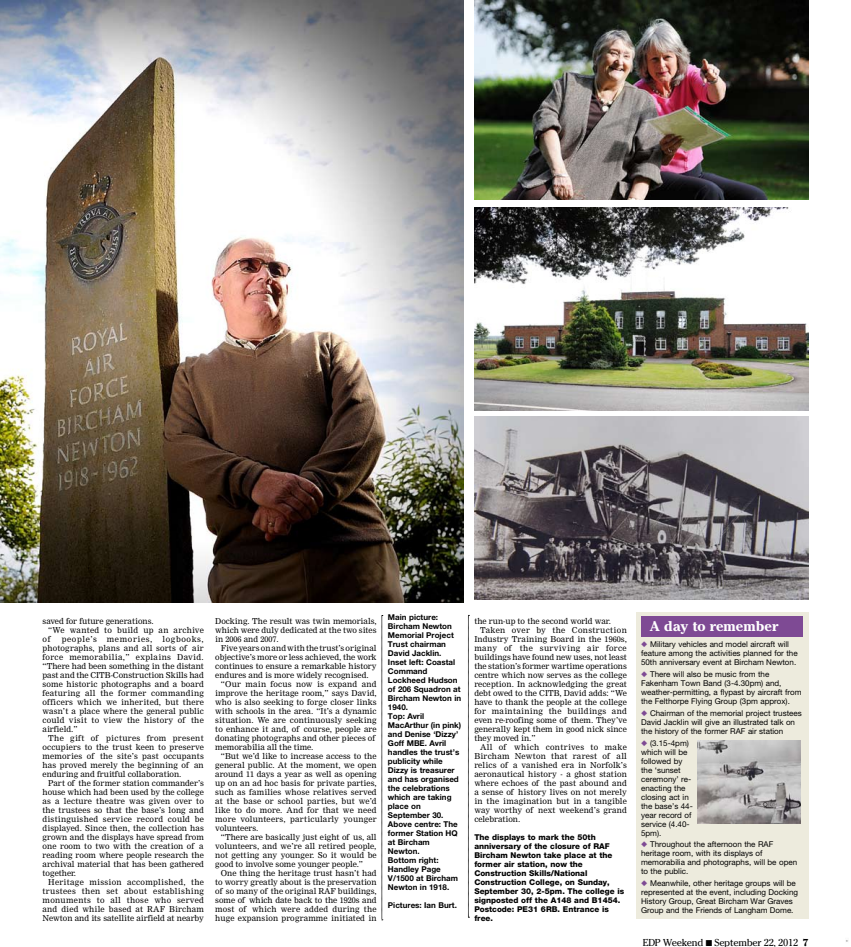
<style>
.page{position:relative;width:851px;height:947px;background:#fff}
.page>*{position:absolute;margin:0;border:0;box-sizing:border-box;transform-origin:0 0}
.t1{font:700 14px "Cheltenham";color:#fff}
.t2{font:10px "Cheltenham";letter-spacing:-.025em;color:#000}
.t3{font:8px/9px "Nimrod";color:#000;text-align:justify}
.t4{font:8px/9px "Helvetica Neue";color:#000}
.t5{font:700 8px/9px "Helvetica Neue";color:#000}
.t6{font:800 8px/9px "Helvetica Neue";color:#000}
.t7{font:8px "Nimrod";letter-spacing:.02em;color:#000}
.t8{font:8px "Nimrod";letter-spacing:.045em;color:#000}
.t9{font:8px "Nimrod";letter-spacing:.025em;color:#000}
.t10{font:8px "Nimrod";letter-spacing:.03em;color:#000}
.t11{font:8px "Nimrod";letter-spacing:.035em;color:#000}
.s1{color:#7e4a94}
</style>
<div class="page">
<svg style="left:381px;top:615px;width:2px;height:305px"></svg>
<svg style="left:468px;top:615px;width:1px;height:303px"></svg>
<img style="left:0;top:0;width:463px;height:602px">
<img style="left:474px;top:0;width:334px;height:199px">
<img style="left:474px;top:208px;width:334px;height:202px">
<div style="left:635px;top:612px;width:173px;height:306px;background:#edebdd"></div>
<div style="left:641px;top:616px;width:161px;height:20px;background:#7e4a94"></div>
<img style="left:474px;top:416px;width:334px;height:183px">
<img style="left:697px;top:740px;width:103px;height:83px">
<p class="t3" style="left:43px;top:616px;width:112px">saved for future generations.</p>
<p class="t10" style="left:48px;top:625px;width:157px">“We wanted to build up an archive</p>
<p class="t3" style="left:43px;top:634px;width:9px">of</p>
<p class="t3" style="left:43px;top:634px;width:163px;text-indent:19px">people’s memories, logbooks, photographs, plans and all sorts of air force memorabilia,” explains David. “There had been something in the distant past and the CITB-Construction Skills had some historic photographs and a board featuring all the former commanding officers which we inherited, but there wasn’t a place where the general public could visit to view the history of the airfield.”</p>
<p class="t3" style="left:43px;top:733px;width:163px;text-indent:6px">The gift of pictures from present occupiers to the trust keen to preserve memories of the site’s past occupants has proved merely the beginning of an enduring and fruitful collaboration.</p>
<p class="t3" style="left:43px;top:778px;width:163px;text-indent:6px">Part of the former station commander’s house which had been used by the college as a lecture theatre was given over to the trustees so that the base’s long and distinguished service record could be displayed. Since then, the collection has grown and the displays have spread from one room to two with the creation of a reading room where people research the archival material that has been gathered together.</p>
<p class="t3" style="left:43px;top:877px;width:163px;text-indent:6px">Heritage mission accomplished, the trustees then set about establishing monuments to all those who served and died while based at RAF Bircham Newton and its satellite airfield at nearby</p>
<p class="t3" style="left:215px;top:616px;width:163px">Docking. The result was twin memorials, which were duly dedicated at the two sites in 2006 and 2007.</p>
<p class="t3" style="left:221px;top:643px;width:157px">Five years on and with the trust’s original</p>
<p class="t3" style="left:215px;top:652px;width:163px">objective’s more or less achieved, the work</p>
<p class="t3" style="left:215px;top:661px;width:163px">continues to ensure a remarkable history</p>
<p class="t3" style="left:215px;top:670px;width:155px">endures and is more widely recognised.</p>
<p class="t9" style="left:221px;top:679px;width:157px">“Our main focus now is expand and</p>
<p class="t3" style="left:215px;top:688px;width:163px">improve the heritage room,” says David,</p>
<p class="t3" style="left:215px;top:697px;width:163px">who is also seeking to forge closer links</p>
<p class="t3" style="left:215px;top:706px;width:163px">with schools in the area. “It’s a dynamic</p>
<p class="t3" style="left:215px;top:715px;width:163px">situation. We are continuously seeking</p>
<p class="t3" style="left:215px;top:724px;width:163px">to enhance it and, of course, people are</p>
<p class="t3" style="left:215px;top:733px;width:161px">donating photographs and other pieces of</p>
<p class="t3" style="left:215px;top:742px;width:100px">memorabilia all the time.</p>
<p class="t3" style="left:221px;top:751px;width:157px">“But we’d like to increase access to the</p>
<p class="t3" style="left:215px;top:760px;width:163px">general public. At the moment, we open</p>
<p class="t3" style="left:215px;top:769px;width:163px">around 11 days a year as well as opening</p>
<p class="t3" style="left:215px;top:778px;width:163px">up on an ad hoc basis for private parties,</p>
<p class="t3" style="left:215px;top:787px;width:163px">such as families whose relatives served</p>
<p class="t7" style="left:215px;top:796px;width:163px">at the base or school parties, but we’d</p>
<p class="t7" style="left:215px;top:805px;width:163px">like to do more. And for that we need</p>
<p class="t9" style="left:215px;top:814px;width:163px">more volunteers, particularly younger</p>
<p class="t3" style="left:215px;top:823px;width:45px">volunteers.</p>
<p class="t3" style="left:221px;top:832px;width:157px">“There are basically just eight of us, all</p>
<p class="t3" style="left:215px;top:841px;width:163px">volunteers, and we’re all retired people,</p>
<p class="t3" style="left:215px;top:850px;width:163px">not getting any younger. So it would be</p>
<p class="t3" style="left:215px;top:859px;width:149px">good to involve some younger people.”</p>
<p class="t3" style="left:221px;top:868px;width:157px">One thing the heritage trust hasn’t had</p>
<p class="t3" style="left:215px;top:877px;width:163px">to worry greatly about is the preservation</p>
<p class="t3" style="left:215px;top:886px;width:163px">of so many of the original RAF buildings,</p>
<p class="t3" style="left:215px;top:895px;width:163px">some of which date back to the 1920s and</p>
<p class="t7" style="left:215px;top:904px;width:163px">most of which were added during the</p>
<p class="t3" style="left:215px;top:913px;width:163px">huge expansion programme initiated in</p>
<p class="t5" style="left:388px;top:612px;width:75px">Main picture:<br>Bircham Newton<br>Memorial Project<br>Trust chairman<br>David Jacklin.<br>Inset left: Coastal<br>Command<br>Lockheed Hudson of 206 Squadron at<br>Bircham Newton in<br>1940.<br>Top: Avril<br>MacArthur (in pink) and Denise ‘Dizzy’<br>Goff MBE. Avril handles the trust’s publicity while<br>Dizzy is treasurer and has organised the celebrations which are taking place on<br>September 30.<br>Above centre: The former Station HQ at Bircham<br>Newton.<br>Bottom right:<br>Handley Page<br>V/1500 at Bircham<br>Newton in 1918.</p>
<p class="t5" style="left:388px;top:900px;width:70px">Pictures: Ian Burt.</p>
<p class="t3" style="left:474px;top:616px;width:138px">the run-up to the second world war.</p>
<p class="t8" style="left:480px;top:625px;width:148px">Taken over by the Construction</p>
<p class="t3" style="left:474px;top:634px;width:154px">Industry Training Board in the 1960s,</p>
<p class="t8" style="left:474px;top:643px;width:154px">many of the surviving air force</p>
<p class="t3" style="left:474px;top:652px;width:154px">buildings have found new uses, not least</p>
<p class="t3" style="left:474px;top:661px;width:154px">the station’s former wartime operations</p>
<p class="t3" style="left:474px;top:670px;width:154px">centre which now serves as the college</p>
<p class="t3" style="left:474px;top:679px;width:154px">reception. In acknowledging the great</p>
<p class="t3" style="left:474px;top:688px;width:154px">debt owed to the CITB, David adds: “We</p>
<p class="t3" style="left:474px;top:697px;width:154px">have to thank the people at the college</p>
<p class="t11" style="left:474px;top:706px;width:154px">for maintaining the buildings and</p>
<p class="t3" style="left:474px;top:715px;width:154px">even re-roofing some of them. They’ve</p>
<p class="t3" style="left:474px;top:724px;width:154px">generally kept them in good nick since</p>
<p class="t3" style="left:474px;top:733px;width:63px">they moved in.”</p>
<p class="t8" style="left:480px;top:742px;width:148px">All of which contrives to make</p>
<p class="t10" style="left:474px;top:751px;width:154px">Bircham Newton that rarest of all</p>
<p class="t3" style="left:474px;top:760px;width:154px">relics of a vanished era in Norfolk’s</p>
<p class="t3" style="left:474px;top:769px;width:154px">aeronautical history - a ghost station</p>
<p class="t3" style="left:474px;top:778px;width:154px">where echoes of the past abound and</p>
<p class="t3" style="left:474px;top:787px;width:154px">a sense of history lives on not merely</p>
<p class="t7" style="left:474px;top:796px;width:154px">in the imagination but in a tangible</p>
<p class="t3" style="left:474px;top:805px;width:154px">way worthy of next weekend’s grand</p>
<p class="t3" style="left:474px;top:814px;width:48px">celebration.</p>
<p class="t6" style="left:474px;top:832px;width:151px">The displays to mark the 50th anniversary of the closure of RAF<br>Bircham Newton take place at the former air station, now the<br>Construction Skills/National<br>Construction College, on Sunday,<br>September 30, 2-5pm. The college is signposted off the A148 and B1454.<br>Postcode: PE31 6RB. Entrance is free.</p>
<h1 class="t1" style="left:649px;top:618px;width:130px">A day to remember</h1>
<p class="t4" style="left:641px;top:639px;width:158px"><span class="s1">◆</span> Military vehicles and model aircraft will feature among the activities planned for the<br>50th anniversary event at Bircham Newton.</p>
<p class="t4" style="left:641px;top:669px;width:162px"><span class="s1">◆</span> There will also be music from the Fakenham Town Band (3-4.30pm) and, weather-permitting, a flypast by aircraft from the Felthorpe Flying Group (3pm approx).</p>
<p class="t4" style="left:641px;top:708px;width:162px"><span class="s1">◆</span> Chairman of the memorial project trustees<br>David Jacklin will give an illustrated talk on the history of the former RAF air station</p>
<p class="t4" style="left:641px;top:738px;width:53px"><span class="s1">◆</span> (3.15-4pm) which will be followed by the ‘sunset ceremony’ re&shy;enacting the closing act in the base’s 44- year record of service (4.40-<br>5pm).</p>
<p class="t4" style="left:641px;top:840px;width:157px"><span class="s1">◆</span> Throughout the afternoon the RAF heritage room, with its displays of memorabilia and photographs, will be open to the public.</p>
<p class="t4" style="left:641px;top:879px;width:158px"><span class="s1">◆</span> Meanwhile, other heritage groups will be represented at the event, including Docking History Group, Great Bircham War Graves Group and the Friends of Langham Dome.</p>
<p class="t2" style="left:642px;top:936px;width:157px">EDP Weekend ■ September 22, 2012</p>
</div>
